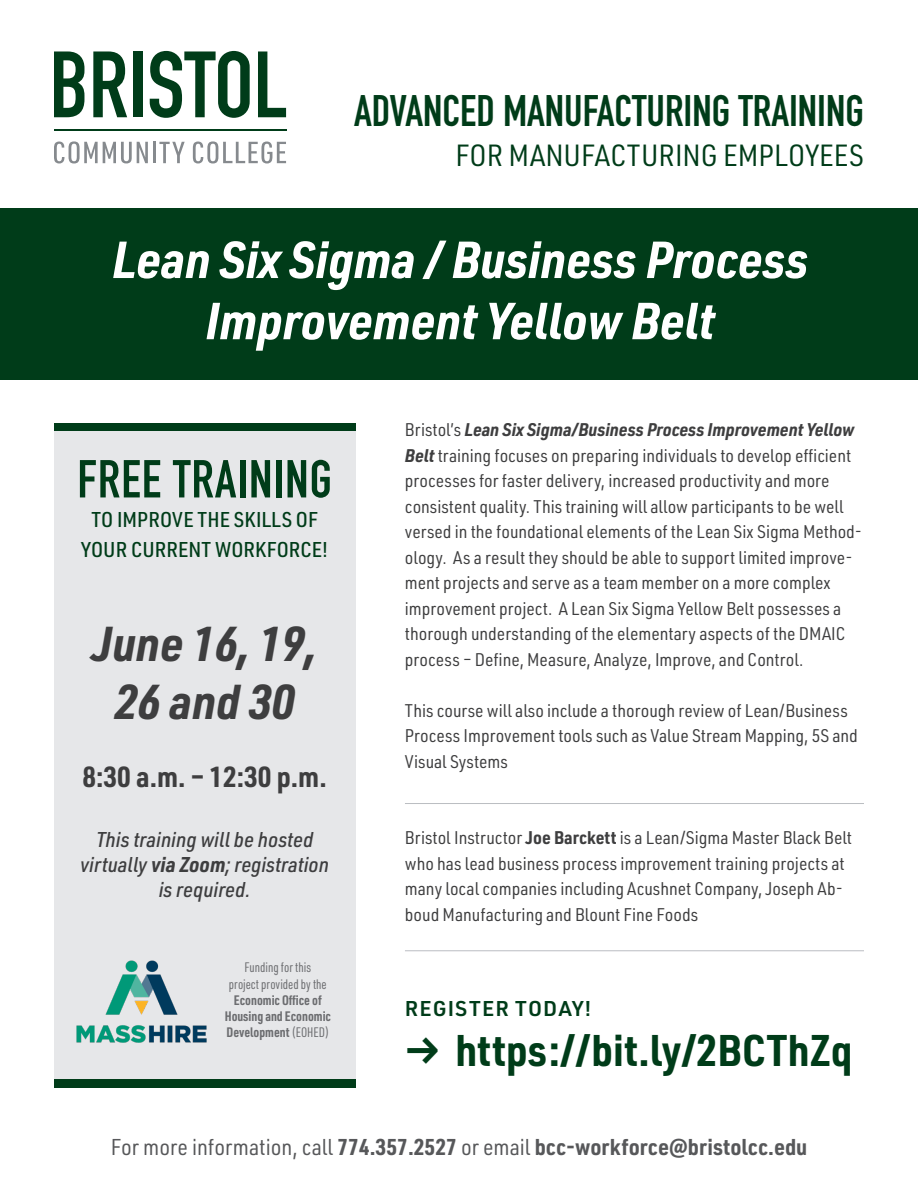
<style>
.page{position:relative;width:918px;height:1188px;background:#fff}
.page>*{position:absolute;margin:0;border:0;box-sizing:border-box;transform-origin:0 0}
.t1{font:52.5px "DIN Engschrift Std";letter-spacing:.02em;color:#003c19}
.t2{font:italic 700 51px/61.2px "URWDIN Semi Cond";color:#fff;text-align:center}
.t3{font:italic 700 48px/57.6px "URWDIN Semi Cond";color:#3e3e3f;text-align:center}
.t4{font:43.5px "DIN Engschrift Std";color:#003c19}
.t5{font:700 43.5px "URWDIN Semi Cond";color:#003c19}
.t6{font:30px "URWDIN Semi Cond";color:#003c19}
.t7{font:700 28.5px "URWDIN Semi Cond";color:#3e3e3f}
.t8{font:700 22.5px "URWDIN Semi Cond";color:#57585a}
.t9{font:italic 500 21px/25.2px "URWDIN Semi Cond";color:#3e3e3f;text-align:center}
.t10{font:500 21px/30px "URWDIN Semi Cond";letter-spacing:.005em;color:#003c19;text-align:center}
.t11{font:600 21px "URWDIN";letter-spacing:.05em;color:#003c19}
.t12{font:18px/25.5px "URWDIN Semi Cond";color:#3e3e3f}
.t13{font:700 13.5px/16.2px "URWDIN Cond";color:#6c6d70;text-align:center}
.s1{font-weight:700}
.s2{font-weight:400}
.s3{font-weight:700;font-style:italic}
</style>
<div class="page">
<div style="left:0;top:214px;width:918px;height:166px;background:#003c19"></div>
<div style="left:0;top:207px;width:918px;height:13px;background:#003c19"></div>
<div style="left:54px;top:423px;width:301px;height:8px;background:#003c19"></div>
<div style="left:54px;top:431px;width:301px;height:657px;background:#e6e7e9"></div>
<svg style="left:54px;top:141px;width:94px;height:23px"></svg>
<hr style="left:153px;top:142px;width:3px;height:21px;background:#868a8e">
<svg style="left:159px;top:142px;width:26px;height:21px"></svg>
<svg style="left:193px;top:141px;width:93px;height:23px"></svg>
<svg style="left:54px;top:51px;width:30px;height:66px"></svg>
<svg style="left:93px;top:51px;width:34px;height:66px"></svg>
<div style="left:133px;top:51px;width:9px;height:66px;background:#003c19"></div>
<svg style="left:150px;top:51px;width:100px;height:67px"></svg>
<svg style="left:258px;top:51px;width:28px;height:66px"></svg>
<hr style="left:54px;top:129px;width:232px;height:2px;background:#003c19">
<div style="left:54px;top:1080px;width:301px;height:8px;background:#003c19"></div>
<hr style="left:405px;top:803px;width:459px;height:1px;background:#babdc2">
<hr style="left:405px;top:950px;width:459px;height:1px;background:#babdc2">
<img style="left:76px;top:960px;width:131px;height:83px">
<p class="t4" style="left:354px;top:85px;width:511px">ADVANCED MANUFACTURING TRAINING</p>
<p class="t6" style="left:456px;top:136px;width:410px">FOR MANUFACTURING EMPLOYEES</p>
<p class="t2" style="left:112px;top:227px;width:698px">Lean Six Sigma / Business Process<br>Improvement Yellow Belt</p>
<p class="t1" style="left:77px;top:448px;width:256px">FREE TRAINING</p>
<p class="t10" style="left:81px;top:504px;width:248px">TO IMPROVE THE SKILLS OF<br>YOUR CURRENT WORKFORCE!</p>
<p class="t3" style="left:92px;top:613px;width:226px">June 16, 19,<br>26 and 30</p>
<p class="t7" style="left:83px;top:758px;width:246px">8:30 a.m. – 12:30 p.m.</p>
<p class="t9" style="left:80px;top:826px;width:250px">This training will be hosted virtually <span class="s1">via Zoom</span>; registration is required.</p>
<p class="t13" style="left:225px;top:959px;width:108px"><span class="s2">Funding for this<br>project provided by the<br></span>Economic Office of<br>Housing and Economic<br>Development <span class="s2">(EOHED)</span></p>
<p class="t12" style="left:405px;top:416px;width:459px">Bristol’s <span class="s3">Lean Six Sigma/Business Process Improvement Yellow Belt</span> training focuses on preparing individuals to develop efficient processes for faster delivery, increased productivity and more consistent quality. This training will allow participants to be well versed in the foundational elements of the Lean Six Sigma Method&shy;ology. As a result they should be able to support limited improve&shy;ment projects and serve as a team member on a more complex improvement project. A Lean Six Sigma Yellow Belt possesses a thorough understanding of the elementary aspects of the DMAIC process – Define, Measure, Analyze, Improve, and Control.</p>
<p class="t12" style="left:405px;top:697px;width:455px">This course will also include a thorough review of Lean/Business<br>Process Improvement tools such as Value Stream Mapping, 5S and<br>Visual Systems</p>
<p class="t12" style="left:405px;top:824px;width:449px">Bristol Instructor <span class="s1">Joe Barckett</span> is a Lean/Sigma Master Black Belt who has lead business process improvement training projects at many local companies including Acushnet Company, Joseph Ab&shy;boud Manufacturing and Blount Fine Foods</p>
<p class="t11" style="left:405px;top:994px;width:188px">REGISTER TODAY!</p>
<p class="t5" style="left:405px;top:1020px;width:449px">→ https://bit.ly/2BCThZq</p>
<p class="t8" style="left:111px;top:1131px;width:698px"><span class="s2">For more information, call</span> 774.357.2527 <span class="s2">or email</span> bcc-workforce@bristolcc.edu</p>
</div>
